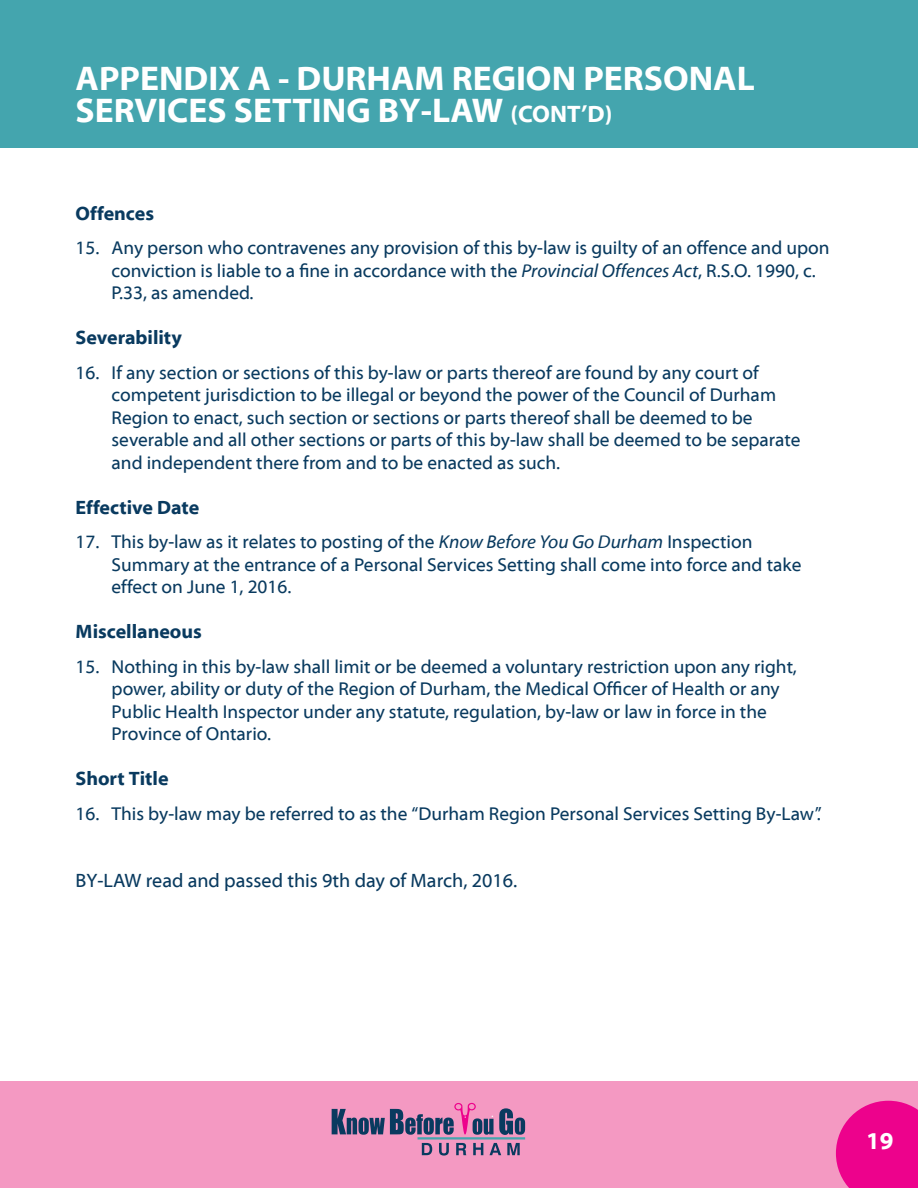
<style>
.page{position:relative;width:918px;height:1188px;background:#fff}
.page>*{position:absolute;margin:0;border:0;box-sizing:border-box;transform-origin:0 0}
.t1{font:700 34.5px/31.5px "Myriad Web Pro";color:#fff}
.t2{font:700 24px "Myriad Web Pro";color:#fff}
.t3{font:700 19.5px "Myriad Web Pro";color:#093a5f}
.t4{font:19.5px "Myriad Web Pro";color:#093a5f}
.t5{font:18.75px/22.5px "Myriad Web Pro";color:#093a5f}
.s1{font-size:24px}
.s2{font-style:italic}
</style>
<div class="page">
<div style="left:0;top:0;width:918px;height:147px;background:#44a5ae"></div>
<div style="left:0;top:1082px;width:918px;height:106px;background:#f499c2"></div>
<svg style="left:836px;top:1101px;width:82px;height:87px;background:#ed1292"></svg>
<svg style="left:422px;top:1143px;width:10px;height:12px"></svg>
<svg style="left:439px;top:1143px;width:10px;height:13px"></svg>
<svg style="left:456px;top:1143px;width:10px;height:12px"></svg>
<svg style="left:473px;top:1143px;width:10px;height:12px"></svg>
<svg style="left:490px;top:1143px;width:11px;height:12px"></svg>
<svg style="left:507px;top:1143px;width:13px;height:12px"></svg>
<hr style="left:418px;top:1137px;width:107px;height:3px;background:#44a5ae">
<svg style="left:332px;top:1103px;width:193px;height:32px"></svg>
<h1 class="t1" style="left:76px;top:64px;width:681px">APPENDIX A - DURHAM REGION PERSONAL<br>SERVICES SETTING BY-LAW <span class="s1">(CONT’D)</span></h1>
<p class="t3" style="left:76px;top:203px;width:80px">Offences</p>
<p class="t5" style="left:112px;top:237px;width:720px;text-indent:-36px">15. Any person who contravenes any provision of this by-law is guilty of an offence and upon conviction is liable to a fine in accordance with the <span class="s2">Provincial Offences Act</span>, R.S.O. 1990, c.<br>P.33, as amended.</p>
<p class="t3" style="left:76px;top:327px;width:108px">Severability</p>
<p class="t5" style="left:112px;top:362px;width:691px;text-indent:-36px">16. If any section or sections of this by-law or parts thereof are found by any court of competent jurisdiction to be illegal or beyond the power of the Council of Durham Region to enact, such section or sections or parts thereof shall be deemed to be severable and all other sections or parts of this by-law shall be deemed to be separate and independent there from and to be enacted as such.</p>
<p class="t3" style="left:76px;top:497px;width:125px">Effective Date</p>
<p class="t5" style="left:112px;top:531px;width:691px;text-indent:-36px">17. This by-law as it relates to posting of the <span class="s2">Know Before You Go Durham</span> Inspection<br>Summary at the entrance of a Personal Services Setting shall come into force and take effect on June 1, 2016.</p>
<p class="t3" style="left:76px;top:621px;width:128px">Miscellaneous</p>
<p class="t5" style="left:112px;top:656px;width:687px;text-indent:-36px">15. Nothing in this by-law shall limit or be deemed a voluntary restriction upon any right, power, ability or duty of the Region of Durham, the Medical Officer of Health or any Public Health Inspector under any statute, regulation, by-law or law in force in the Province of Ontario.</p>
<p class="t3" style="left:76px;top:768px;width:94px">Short Title</p>
<p class="t5" style="left:76px;top:803px;width:747px">16. This by-law may be referred to as the “Durham Region Personal Services Setting By-Law”.</p>
<p class="t4" style="left:76px;top:870px;width:443px">BY-LAW read and passed this 9th day of March, 2016.</p>
<p class="t2" style="left:866px;top:1128px;width:29px">19</p>
</div>
